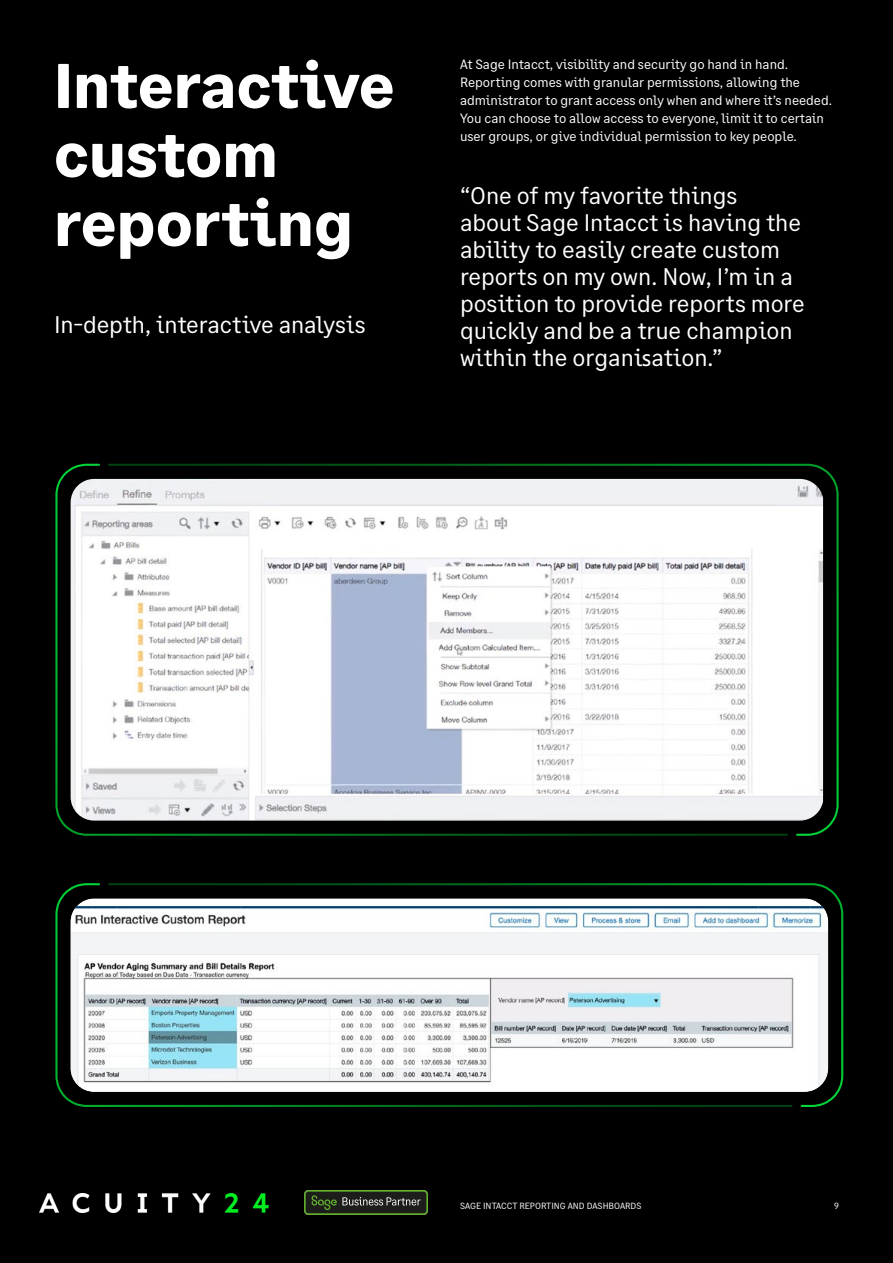
<style>
.page{position:relative;width:893px;height:1263px;background:#000}
.page>*{position:absolute;margin:0;border:0;box-sizing:border-box;transform-origin:0 0}
.t1{font:700 63px/69px "Sage Text";color:#fff}
.t2{font:24px/27px "Sage Text";letter-spacing:-.005em;color:#fff}
.t3{font:13.5px/18px "Sage Text";color:#fff}
.t4{font:9px "Sage Text";color:#fff}
.s1{font-family:"Adobe Clean"}
</style>
<div class="page">
<svg style="left:55px;top:464px;width:54px;height:372px"></svg>
<svg style="left:109px;top:464px;width:730px;height:372px"></svg>
<img style="left:71px;top:479px;width:752px;height:342px">
<svg style="left:55px;top:883px;width:54px;height:224px"></svg>
<svg style="left:109px;top:883px;width:734px;height:224px"></svg>
<svg style="left:71px;top:898px;width:757px;height:8px;fill:#fff"></svg>
<img style="left:71px;top:906px;width:757px;height:186px">
<img style="left:39px;top:1193px;width:230px;height:19px">
<img style="left:304px;top:1190px;width:123px;height:24px">
<h1 class="t1" style="left:54px;top:53px;width:342px">Interactive custom reporting</h1>
<h2 class="t2" style="left:54px;top:311px;width:313px">In-depth, interactive analysis</h2>
<p class="t3" style="left:460px;top:55px;width:374px">At Sage Intacct, visibility and security go hand in hand.<br>Reporting comes with granular permissions, allowing the administrator to grant access only when and where it’s needed.<br>You can choose to allow access to everyone, limit it to certain user groups, or give individual permission to key people.</p>
<h2 class="t2" style="left:460px;top:182px;width:346px">“One of my favorite things<br>about Sage Intacct is having the ability to easily create custom reports on my own. Now, I’m in a position to provide reports more quickly and be a true champion within the organi<span class="s1">s</span>ation.”</h2>
<p class="t4" style="left:460px;top:1200px;width:183px">SAGE INTACCT REPORTING AND DASHBOARDS</p>
<p class="t4" style="left:834px;top:1200px;width:6px">9</p>
</div>
